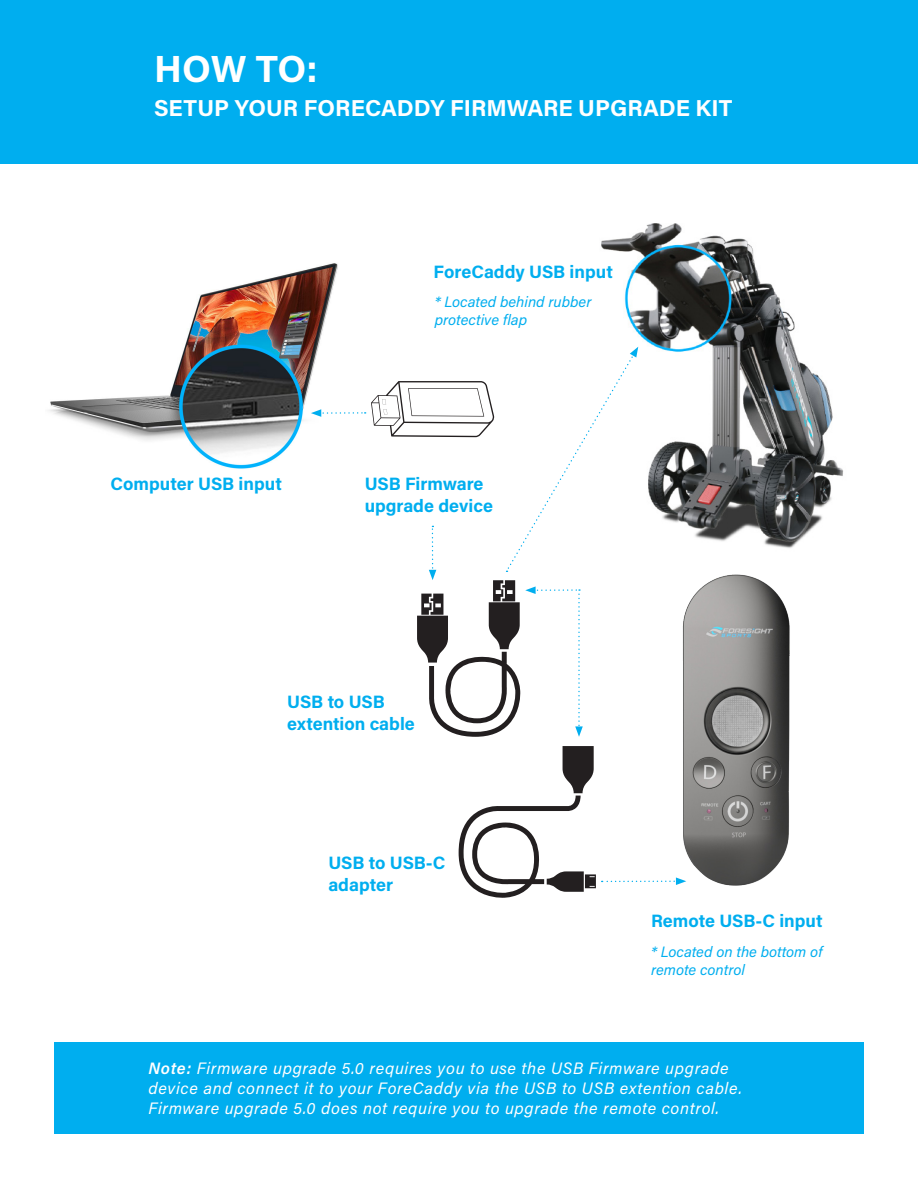
<style>
.page{position:relative;width:918px;height:1188px;background:#fff}
.page>*{position:absolute;margin:0;border:0;box-sizing:border-box;transform-origin:0 0}
.t1{font:700 37.8px "Acumin Pro";color:#fff}
.t2{font:700 23.1px "Acumin Pro";color:#fff}
.t3{font:700 17.85px "Acumin Pro";color:#00aeef}
.t4{font:italic 16.5px/19.8px "Acumin Pro";letter-spacing:.04em;color:#fff}
.t5{font:italic 15px/18px "Acumin Pro";color:#00aeef}
.s1{font-weight:600}
</style>
<div class="page">
<div style="left:0;top:0;width:918px;height:163px;background:#00aeef"></div>
<div style="left:54px;top:1042px;width:810px;height:92px;background:#00aeef"></div>
<img style="left:49px;top:263px;width:289px;height:206px">
<svg style="left:602px;top:880px;width:52px;height:3px"></svg>
<img style="left:656px;top:574px;width:134px;height:312px">
<svg style="left:459px;top:746px;width:137px;height:152px"></svg>
<img style="left:601px;top:223px;width:242px;height:325px">
<svg style="left:311px;top:347px;width:327px;height:390px"></svg>
<p class="t1" style="left:154px;top:42px;width:165px">HOW TO:</p>
<p class="t2" style="left:154px;top:92px;width:580px">SETUP YOUR FORECADDY FIRMWARE UPGRADE KIT</p>
<p class="t3" style="left:434px;top:260px;width:181px">ForeCaddy USB input</p>
<p class="t5" style="left:435px;top:292px;width:158px">* Located behind rubber protective flap</p>
<p class="t3" style="left:111px;top:471px;width:173px">Computer USB input</p>
<p class="t3" style="left:365px;top:471px;width:120px">USB Firmware</p>
<p class="t3" style="left:365px;top:493px;width:130px">upgrade device</p>
<p class="t3" style="left:287px;top:689px;width:99px">USB to USB</p>
<p class="t3" style="left:287px;top:711px;width:129px">extention cable</p>
<p class="t3" style="left:328px;top:851px;width:119px">USB to USB-C</p>
<p class="t3" style="left:328px;top:872px;width:66px">adapter</p>
<p class="t3" style="left:651px;top:908px;width:173px">Remote USB-C input</p>
<p class="t5" style="left:651px;top:942px;width:173px">* Located on the bottom of remote control</p>
<p class="t4" style="left:148px;top:1058px;width:595px"><span class="s1">Note:</span> Firmware upgrade 5.0 requires you to use the USB Firmware upgrade device and connect it to your ForeCaddy via the USB to USB extention cable.<br>Firmware upgrade 5.0 does not require you to upgrade the remote control.</p>
</div>
